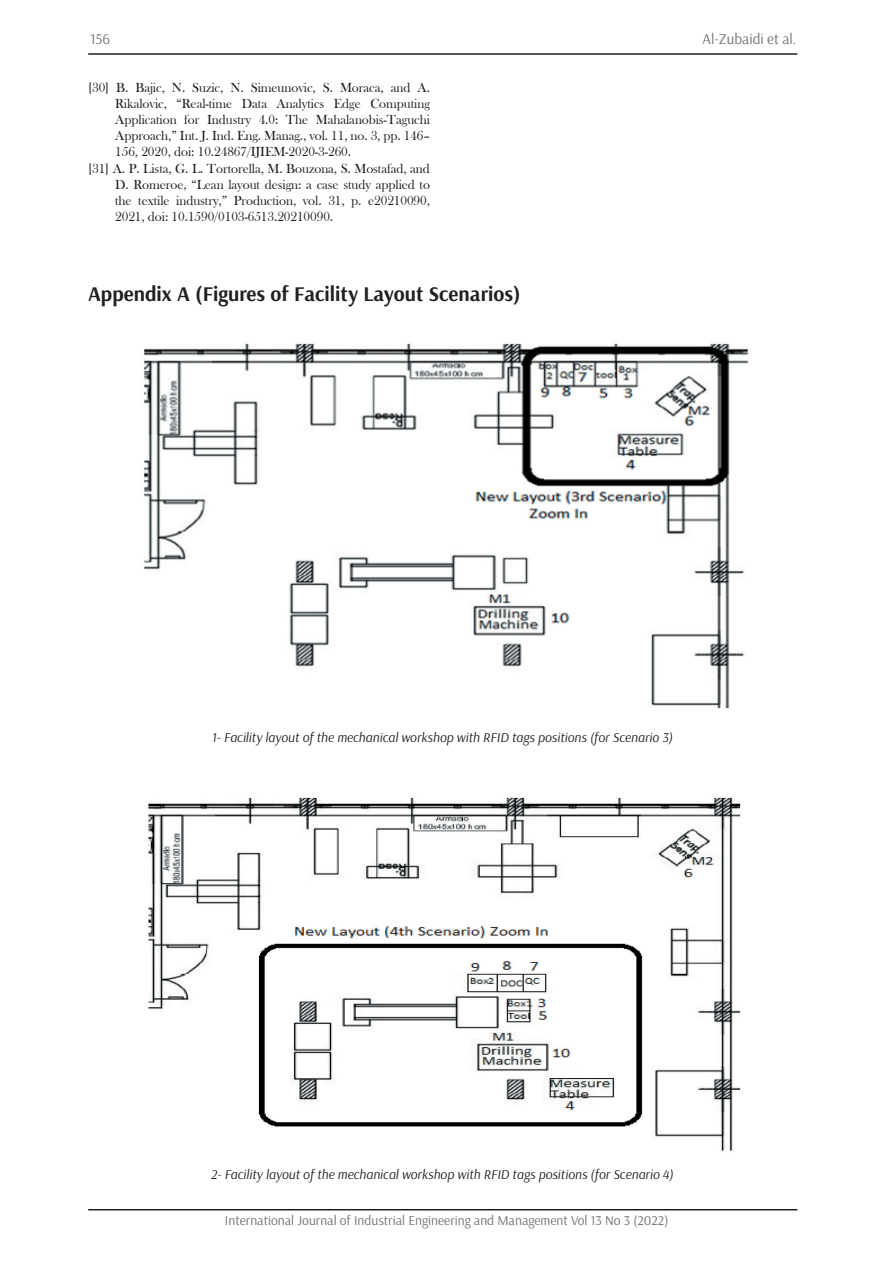
<style>
.page{position:relative;width:893px;height:1263px;background:#fff}
.page>*{position:absolute;margin:0;border:0;box-sizing:border-box;transform-origin:0 0}
.t1{font:700 21px "Arsenal";color:#231f20}
.t2{font:15px "Arsenal";color:#6f7073}
.t3{font:13.5px "Bask Old Face";letter-spacing:-.005em;color:#231f20}
.t4{font:italic 13.5px "Arsenal";color:#231f20}
.t5{font:13.5px "Arsenal";color:#6f7073}
</style>
<div class="page">
<hr style="left:88px;top:53px;width:709px;height:2px;background:#231f20">
<hr style="left:88px;top:1209px;width:709px;height:1px;background:#231f20">
<img style="left:144px;top:343px;width:604px;height:366px">
<img style="left:148px;top:797px;width:593px;height:354px">
<p class="t2" style="left:90px;top:30px;width:22px">156</p>
<p class="t2" style="left:703px;top:30px;width:96px">Al-Zubaidi et al.</p>
<p class="t3" style="left:88px;top:80px;width:343px">[30] B. Bajic, N. Suzic, N. Simeunovic, S. Moraca, and A.</p>
<p class="t3" style="left:115px;top:96px;width:316px">Rikalovic, “Real-time Data Analytics Edge Computing</p>
<p class="t3" style="left:115px;top:112px;width:316px">Application for Industry 4.0: The Mahalanobis-Taguchi</p>
<p class="t3" style="left:115px;top:128px;width:316px">Approach,” Int. J. Ind. Eng. Manag., vol. 11, no. 3, pp. 146–</p>
<p class="t3" style="left:115px;top:144px;width:237px">156, 2020, doi: 10.24867/IJIEM-2020-3-260.</p>
<p class="t3" style="left:88px;top:161px;width:343px">[31] A. P. Lista, G. L. Tortorella, M. Bouzona, S. Mostafad, and</p>
<p class="t3" style="left:115px;top:177px;width:316px">D. Romeroe, “Lean layout design: a case study applied to</p>
<p class="t3" style="left:115px;top:193px;width:316px">the textile industry,” Production, vol. 31, p. e20210090,</p>
<p class="t3" style="left:115px;top:209px;width:220px">2021, doi: 10.1590/0103-6513.20210090.</p>
<h1 class="t1" style="left:88px;top:281px;width:434px">Appendix A (Figures of Facility Layout Scenarios)</h1>
<p class="t4" style="left:212px;top:730px;width:462px">1- Facility layout of the mechanical workshop with RFID tags positions (for Scenario 3)</p>
<p class="t4" style="left:211px;top:1166px;width:464px">2- Facility layout of the mechanical workshop with RFID tags positions (for Scenario 4)</p>
<p class="t5" style="left:225px;top:1212px;width:445px">International Journal of Industrial Engineering and Management Vol 13 No 3 (2022)</p>
</div>
